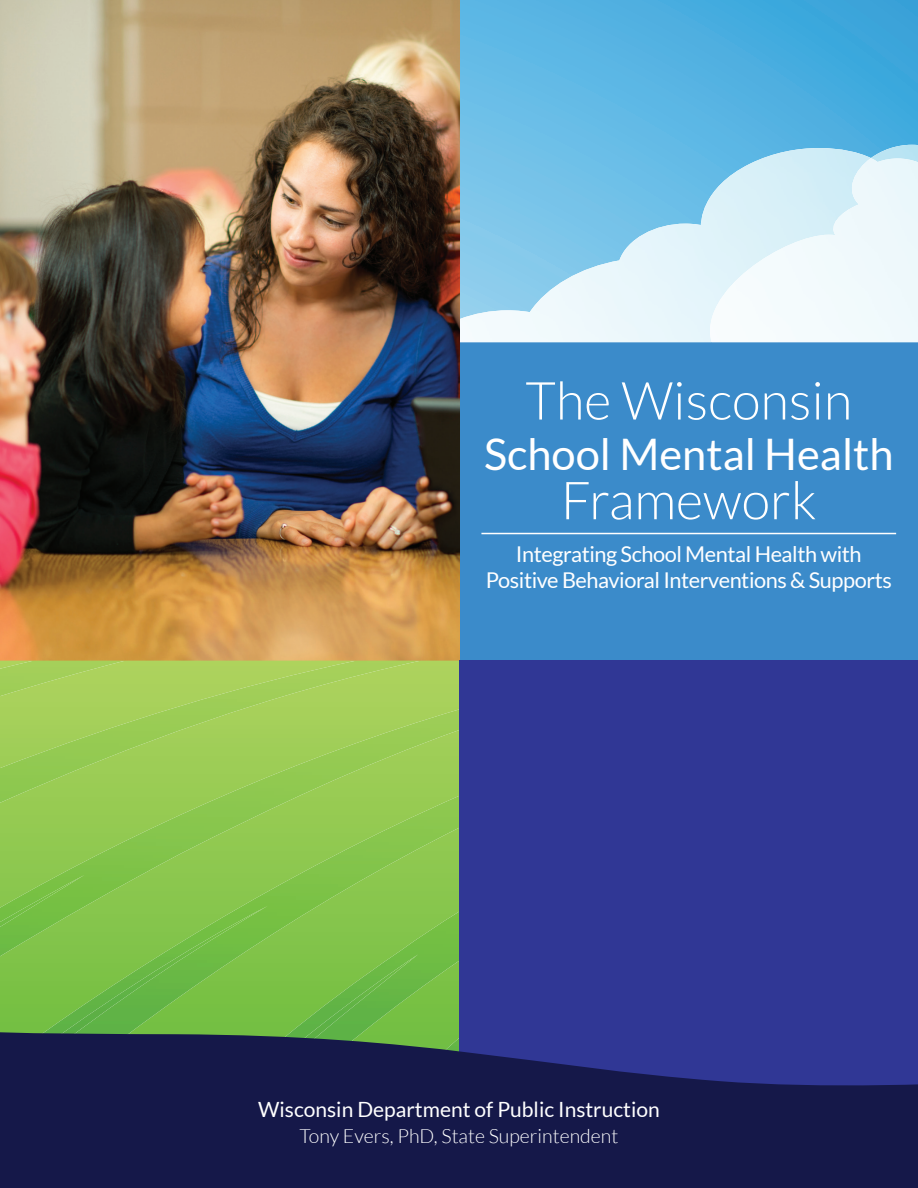
<style>
.page{position:relative;width:918px;height:1188px;background:#fff}
.page>*{position:absolute;margin:0;border:0;box-sizing:border-box;transform-origin:0 0}
.t1{font:300 52.5px "Lato";color:#fff}
.t2{font:43.5px "Lato";color:#fff}
.t3{font:21.75px/25.5px "Lato";letter-spacing:-.02em;color:#fff;text-align:center}
.t4{font:21px "Lato";color:#fff}
.t5{font:300 19.5px "Lato";color:#fff}
</style>
<div class="page">
<div style="left:460px;top:342px;width:458px;height:322px;background:#3b8bca"></div>
<svg style="left:460px;top:0;width:458px;height:148px;background:#53b2e1"></svg>
<img style="left:460px;top:148px;width:411px;height:194px">
<img style="left:871px;top:145px;width:47px;height:13px">
<img style="left:697px;top:158px;width:221px;height:184px">
<div style="left:808px;top:260px;width:110px;height:60px;background:#f1fafc"></div>
<div style="left:807px;top:320px;width:111px;height:22px;background:#f2fafc"></div>
<img style="left:0;top:0;width:460px;height:661px">
<img style="left:0;top:661px;width:421px;height:48px">
<img style="left:0;top:709px;width:460px;height:87px">
<img style="left:0;top:796px;width:460px;height:115px">
<img style="left:268px;top:911px;width:192px;height:81px">
<img style="left:0;top:875px;width:85px;height:31px">
<img style="left:0;top:906px;width:268px;height:86px">
<img style="left:209px;top:954px;width:209px;height:38px">
<div style="left:460px;top:661px;width:458px;height:527px;background:#303795"></div>
<hr style="left:481px;top:533px;width:415px;height:1px;background:#fff">
<svg style="left:0;top:992px;width:918px;height:196px;fill:#151849"></svg>
<h1 class="t1" style="left:525px;top:373px;width:328px">The Wisconsin</h1>
<h2 class="t2" style="left:484px;top:431px;width:411px">School Mental Health</h2>
<h1 class="t1" style="left:561px;top:472px;width:257px">Framework</h1>
<p class="t3" style="left:486px;top:541px;width:408px">Integrating School Mental Health with<br>Positive Behavioral Interventions &amp; Supports</p>
<p class="t4" style="left:258px;top:1097px;width:403px">Wisconsin Department of Public Instruction</p>
<p class="t5" style="left:300px;top:1125px;width:320px">Tony Evers, PhD, State Superintendent</p>
</div>
